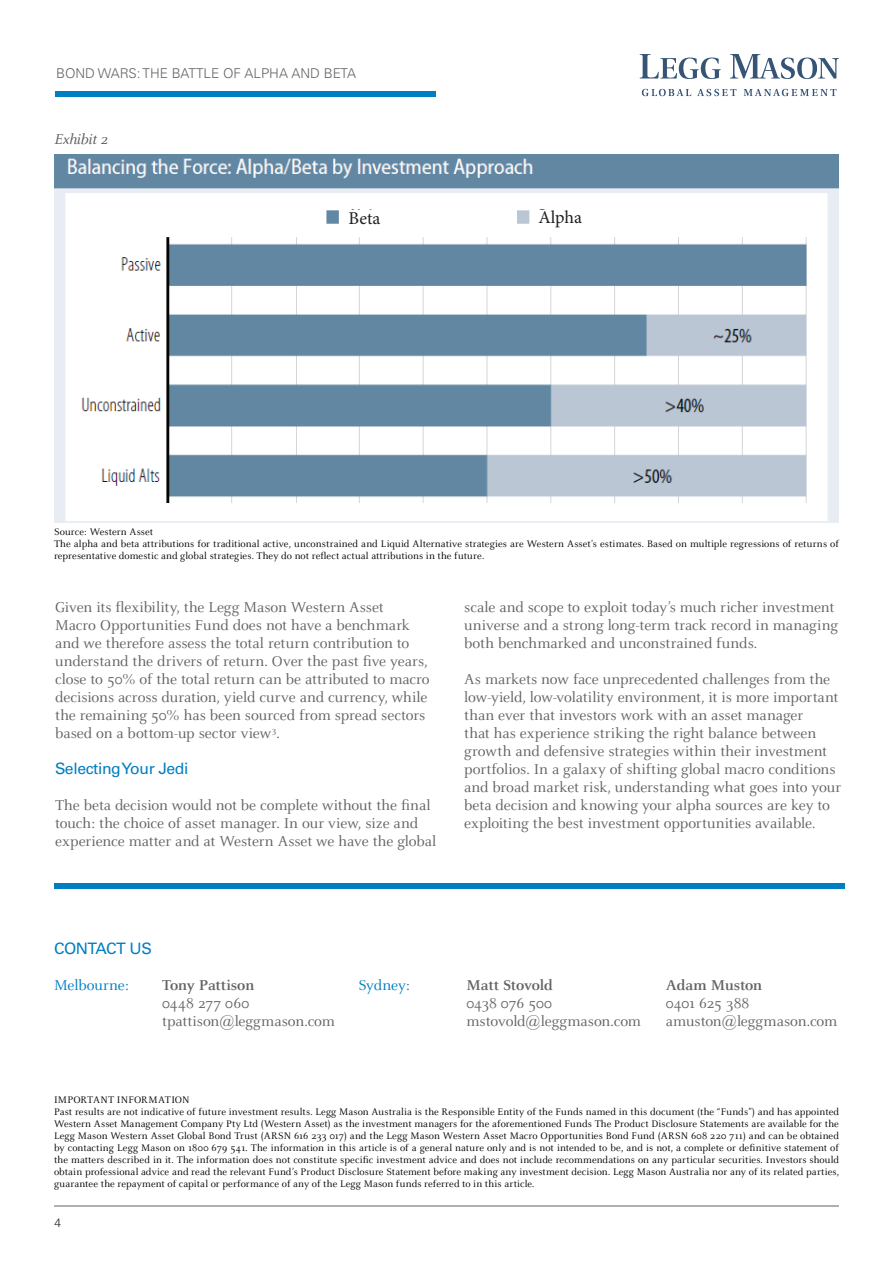
<style>
.page{position:relative;width:893px;height:1263px;background:#fff}
.page>*{position:absolute;margin:0;border:0;box-sizing:border-box;transform-origin:0 0}
.t1{font:18px "Minion Pro";color:#231f20}
.t2{font:15.75px/18px "Celeste OT";letter-spacing:-.005em;color:#636366}
.t3{font:700 15.75px "Celeste OT";letter-spacing:-.01em;color:#636366}
.t4{font:15.75px "Univers LT Std";letter-spacing:-.025em;color:#007ec2}
.t5{font:15.75px "Celeste OT";letter-spacing:-.01em;color:#007ec2}
.t6{font:italic 15.75px "Celeste OT";letter-spacing:-.025em;color:#5b5e5f}
.t7{font:300 13.5px "Univers LT Std";color:#636366}
.t8{font:300 12px "Univers";color:#231f20}
.t9{font:10.5px/12px "Celeste OT";letter-spacing:.01em;color:#000}
</style>
<div class="page">
<hr style="left:54px;top:1206px;width:785px;height:1px;background:#636366">
<svg style="left:640px;top:54px;width:81px;height:25px"></svg>
<svg style="left:730px;top:54px;width:109px;height:25px"></svg>
<svg style="left:642px;top:89px;width:49px;height:7px"></svg>
<svg style="left:697px;top:89px;width:39px;height:7px"></svg>
<svg style="left:744px;top:89px;width:92px;height:7px"></svg>
<img style="left:54px;top:154px;width:785px;height:368px">
<div style="left:55px;top:91px;width:381px;height:5px;background:#007ec2"></div>
<div style="left:54px;top:883px;width:790px;height:5px;background:#007ec2"></div>
<div style="left:348px;top:210px;width:86px;height:20px;background:#fff"></div>
<div style="left:538px;top:210px;width:86px;height:20px;background:#fff"></div>
<p class="t7" style="left:56px;top:65px;width:302px">BOND WARS: THE BATTLE OF ALPHA AND BETA</p>
<h2 class="t6" style="left:55px;top:130px;width:55px">Exhibit 2</h2>
<h1 class="t1" style="left:348px;top:206px;width:34px">Beta</h1>
<h1 class="t1" style="left:538px;top:206px;width:45px">Alpha</h1>
<p class="t9" style="left:54px;top:526px;width:786px">Source: Western Asset<br>The alpha and beta attributions for traditional active, unconstrained and Liquid Alternative strategies are Western Asset’s estimates. Based on multiple regressions of returns of representative domestic and global strategies. They do not reflect actual attributions in the future.</p>
<h2 class="t2" style="left:464px;top:598px;width:375px">scale and scope to exploit today’s much richer investment universe and a strong long-term track record in managing both benchmarked and unconstrained funds.</h2>
<p class="t2" style="left:464px;top:670px;width:379px">As markets now face unprecedented challenges from the low-yield, low-volatility environment, it is more important than ever that investors work with an asset manager<br>that has experience striking the right balance between growth and defensive strategies within their investment portfolios. In a galaxy of shifting global macro conditions and broad market risk, understanding what goes into your beta decision and knowing your alpha sources are key to exploiting the best investment opportunities available.</p>
<p class="t2" style="left:55px;top:598px;width:376px">Given its flexibility, the Legg Mason Western Asset<br>Macro Opportunities Fund does not have a benchmark and we therefore assess the total return contribution to understand the drivers of return. Over the past five years, close to 50% of the total return can be attributed to macro decisions across duration, yield curve and currency, while the remaining 50% has been sourced from spread sectors based on a bottom-up sector view<sup>3</sup>.</p>
<h2 class="t4" style="left:55px;top:759px;width:135px">Selecting Your Jedi</h2>
<h2 class="t2" style="left:55px;top:796px;width:383px">The beta decision would not be complete without the final touch: the choice of asset manager. In our view, size and experience matter and at Western Asset we have the global</h2>
<h2 class="t4" style="left:54px;top:939px;width:99px">CONTACT US</h2>
<h2 class="t5" style="left:54px;top:976px;width:76px">Melbourne:</h2>
<h2 class="t3" style="left:162px;top:976px;width:94px">Tony Pattison</h2>
<h2 class="t2" style="left:162px;top:994px;width:174px">0448 277 060 tpattison@leggmason.com</h2>
<h2 class="t5" style="left:358px;top:976px;width:53px">Sydney:</h2>
<h2 class="t3" style="left:466px;top:976px;width:88px">Matt Stovold</h2>
<h2 class="t2" style="left:466px;top:994px;width:176px">0438 076 500 mstovold@leggmason.com</h2>
<h2 class="t3" style="left:666px;top:976px;width:98px">Adam Muston</h2>
<h2 class="t2" style="left:666px;top:994px;width:173px">0401 625 388 amuston@leggmason.com</h2>
<p class="t9" style="left:54px;top:1094px;width:787px">IMPORTANT INFORMATION<br>Past results are not indicative of future investment results. Legg Mason Australia is the Responsible Entity of the Funds named in this document (the “Funds”) and has appointed Western Asset Management Company Pty Ltd (Western Asset) as the investment managers for the aforementioned Funds The Product Disclosure Statements are available for the Legg Mason Western Asset Global Bond Trust (ARSN 616 233 017) and the Legg Mason Western Asset Macro Opportunities Bond Fund (ARSN 608 220 711) and can be obtained by contacting Legg Mason on 1800 679 541. The information in this article is of a general nature only and is not intended to be, and is not, a complete or definitive statement of the matters described in it. The information does not constitute specific investment advice and does not include recommendations on any particular securities. Investors should obtain professional advice and read the relevant Fund’s Product Disclosure Statement before making any investment decision. Legg Mason Australia nor any of its related parties, guarantee the repayment of capital or performance of any of the Legg Mason funds referred to in this article.</p>
<p class="t8" style="left:54px;top:1216px;width:8px">4</p>
</div>
